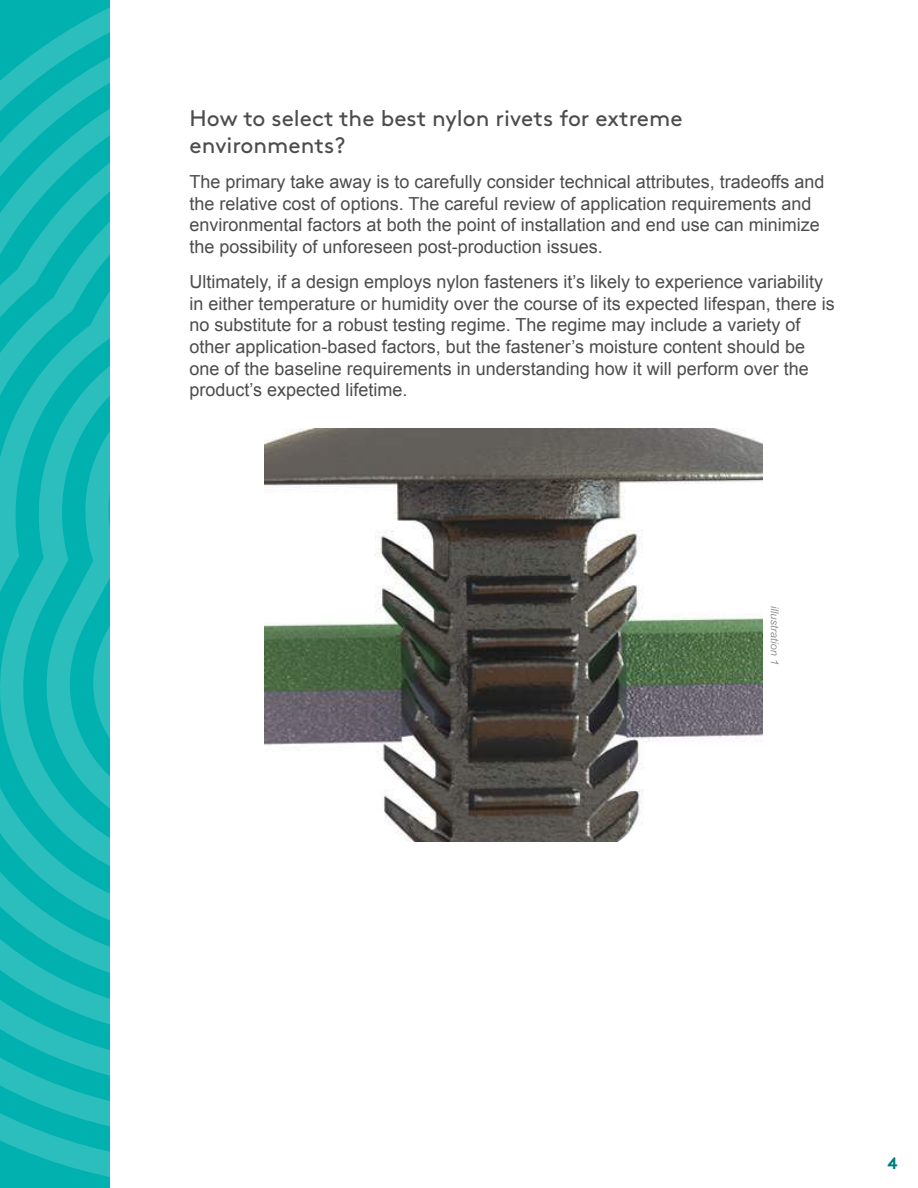
<style>
.page{position:relative;width:918px;height:1188px;background:#fff}
.page>*{position:absolute;margin:0;border:0;box-sizing:border-box;transform-origin:0 0}
.t1{font:22.5px/27px "Brown Std";color:#4c4c4e}
.t2{font:18px/21.6px "Arial";color:#4c4c4e}
.t3{font:700 16.5px "Brown Std";color:#007e7a}
</style>
<div class="page">
<img style="left:265px;top:428px;width:498px;height:321px">
<svg style="left:383px;top:749px;width:260px;height:93px;background:#686561"></svg>
<svg style="left:0;top:1115px;width:110px;height:51px;background:#15b7b6"></svg>
<svg style="left:0;top:0;width:110px;height:1115px;background:#10b5b4"></svg>
<svg style="left:0;top:40px;width:110px;height:1023px;background:#15b7b6"></svg>
<svg style="left:0;top:90px;width:110px;height:921px;background:#15b7b6"></svg>
<svg style="left:0;top:139px;width:110px;height:819px;background:#14b7b6"></svg>
<svg style="left:0;top:189px;width:110px;height:717px;background:#16b7b6"></svg>
<svg style="left:36px;top:238px;width:74px;height:616px;background:#15b7b6"></svg>
<svg style="left:86px;top:287px;width:24px;height:514px;background:#18b8b7"></svg>
<svg style="left:771px;top:606px;width:8px;height:58px"></svg>
<p class="t1" style="left:190px;top:107px;width:495px">How to select the best nylon rivets for extreme environments?</p>
<p class="t2" style="left:190px;top:173px;width:636px">The primary take away is to carefully consider technical attributes, tradeoffs and the relative cost of options. The careful review of application requirements and environmental factors at both the point of installation and end use can minimize the possibility of unforeseen post-production issues.</p>
<p class="t2" style="left:190px;top:273px;width:647px">Ultimately, if a design employs nylon fasteners itís likely to experience variability in either temperature or humidity over the course of its expected lifespan, there is no substitute for a robust testing regime. The regime may include a variety of other application-based factors, but the fastenerís moisture content should be one of the baseline requirements in understanding how it will perform over the productís expected lifetime.</p>
<p class="t3" style="left:888px;top:1157px;width:12px">4</p>
</div>
